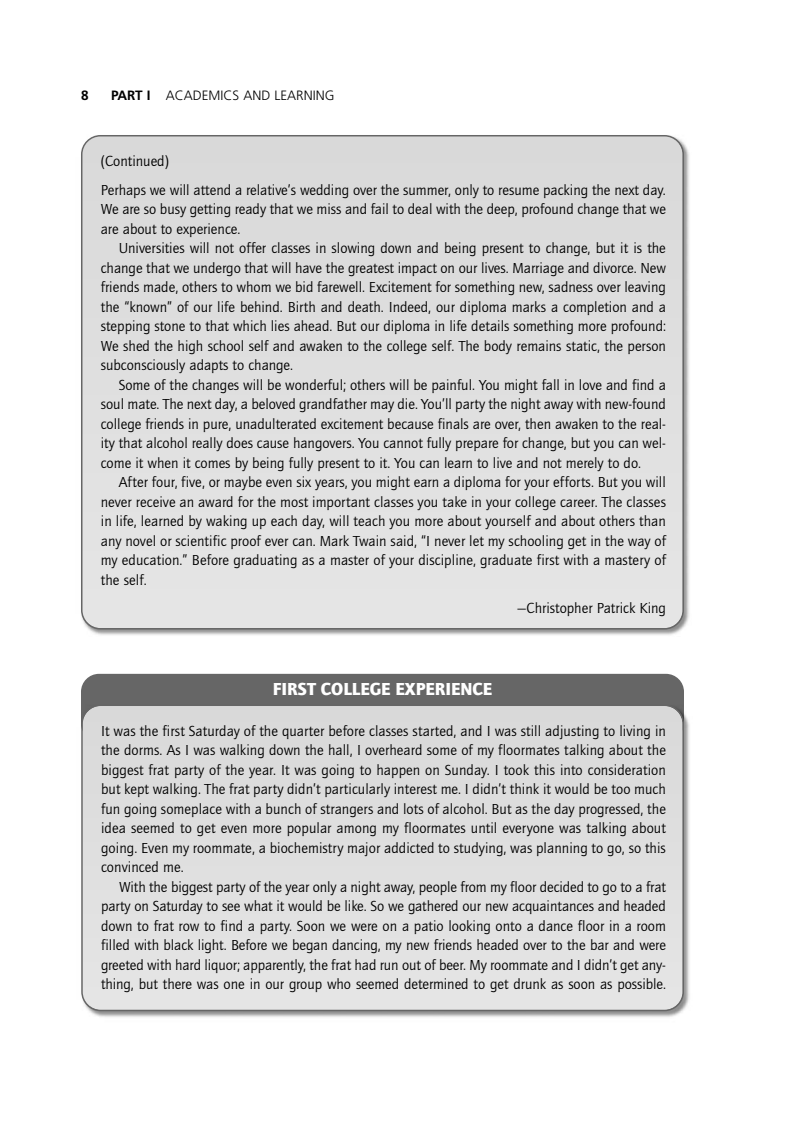
<style>
.page{position:relative;width:810px;height:1134px;background:#fff}
.page>*{position:absolute;margin:0;border:0;box-sizing:border-box;transform-origin:0 0}
.t1{font:900 18px "Quay Sans EF";color:#fff}
.t2{font:15px/28.5px "Quay Sans EF";color:#000}
.t3{font:300 13.5px "Frutiger";color:#000}
.t4{font:700 13.5px "Frutiger";color:#000}
.s1{font-weight:700}
</style>
<div class="page">
<div style="left:81px;top:135px;width:603px;height:495px;background:#dfdfdf"></div>
<div style="left:81px;top:674px;width:603px;height:67px;background:#666;border-radius:18px"></div>
<img style="left:89px;top:713px;width:601px;height:304px">
<div style="left:81px;top:706px;width:603px;height:305px;background:#dfdfdf"></div>
<p class="t4" style="left:81px;top:90px;width:9px">8</p>
<p class="t3" style="left:111px;top:90px;width:225px"><span class="s1">PART I</span> ACADEMICS AND LEARNING</p>
<p class="t2" style="left:101px;top:148px;width:567px">(Continued)<br>Perhaps we will attend a relative’s wedding over the summer, only to resume packing the next day.</p>
<p class="t2" style="left:101px;top:196px;width:567px">We are so busy getting ready that we miss and fail to deal with the deep, profound change that we</p>
<p class="t2" style="left:101px;top:216px;width:141px">are about to experience.</p>
<p class="t2" style="left:119px;top:235px;width:549px">Universities will not offer classes in slowing down and being present to change, but it is the</p>
<p class="t2" style="left:101px;top:255px;width:567px">change that we undergo that will have the greatest impact on our lives. Marriage and divorce. New</p>
<p class="t2" style="left:101px;top:274px;width:567px">friends made, others to whom we bid farewell. Excitement for something new, sadness over leaving</p>
<p class="t2" style="left:101px;top:294px;width:567px">the “known” of our life behind. Birth and death. Indeed, our diploma marks a completion and a</p>
<p class="t2" style="left:101px;top:313px;width:567px">stepping stone to that which lies ahead. But our diploma in life details something more profound:</p>
<p class="t2" style="left:101px;top:333px;width:567px">We shed the high school self and awaken to the college self. The body remains static, the person</p>
<p class="t2" style="left:101px;top:352px;width:194px">subconsciously adapts to change.</p>
<p class="t2" style="left:119px;top:372px;width:549px">Some of the changes will be wonderful; others will be painful. You might fall in love and find a</p>
<p class="t2" style="left:101px;top:391px;width:567px">soul mate. The next day, a beloved grandfather may die. You’ll party the night away with new-found</p>
<p class="t2" style="left:101px;top:411px;width:567px">college friends in pure, unadulterated excitement because finals are over, then awaken to the real-</p>
<p class="t2" style="left:101px;top:430px;width:567px">ity that alcohol really does cause hangovers. You cannot fully prepare for change, but you can wel-</p>
<p class="t2" style="left:101px;top:450px;width:542px">come it when it comes by being fully present to it. You can learn to live and not merely to do.</p>
<p class="t2" style="left:119px;top:469px;width:549px">After four, five, or maybe even six years, you might earn a diploma for your efforts. But you will</p>
<p class="t2" style="left:101px;top:489px;width:567px">never receive an award for the most important classes you take in your college career. The classes</p>
<p class="t2" style="left:101px;top:508px;width:567px">in life, learned by waking up each day, will teach you more about yourself and about others than</p>
<p class="t2" style="left:101px;top:528px;width:567px">any novel or scientific proof ever can. Mark Twain said, “I never let my schooling get in the way of</p>
<p class="t2" style="left:101px;top:547px;width:567px">my education.” Before graduating as a master of your discipline, graduate first with a mastery of</p>
<p class="t2" style="left:101px;top:567px;width:47px">the self.</p>
<p class="t2" style="left:517px;top:595px;width:150px">—Christopher Patrick King</p>
<p class="t1" style="left:273px;top:682px;width:221px">FIRST COLLEGE EXPERIENCE</p>
<p class="t2" style="left:101px;top:718px;width:566px">It was the first Saturday of the quarter before classes started, and I was still adjusting to living in</p>
<p class="t2" style="left:101px;top:737px;width:566px">the dorms. As I was walking down the hall, I overheard some of my floormates talking about the</p>
<p class="t2" style="left:101px;top:757px;width:566px">biggest frat party of the year. It was going to happen on Sunday. I took this into consideration</p>
<p class="t2" style="left:101px;top:776px;width:566px">but kept walking. The frat party didn’t particularly interest me. I didn’t think it would be too much</p>
<p class="t2" style="left:101px;top:796px;width:566px">fun going someplace with a bunch of strangers and lots of alcohol. But as the day progressed, the</p>
<p class="t2" style="left:101px;top:815px;width:566px">idea seemed to get even more popular among my floormates until everyone was talking about</p>
<p class="t2" style="left:101px;top:835px;width:566px">going. Even my roommate, a biochemistry major addicted to studying, was planning to go, so this</p>
<p class="t2" style="left:101px;top:854px;width:84px">convinced me.</p>
<p class="t2" style="left:119px;top:874px;width:548px">With the biggest party of the year only a night away, people from my floor decided to go to a frat</p>
<p class="t2" style="left:101px;top:893px;width:566px">party on Saturday to see what it would be like. So we gathered our new acquaintances and headed</p>
<p class="t2" style="left:101px;top:913px;width:566px">down to frat row to find a party. Soon we were on a patio looking onto a dance floor in a room</p>
<p class="t2" style="left:101px;top:932px;width:566px">filled with black light. Before we began dancing, my new friends headed over to the bar and were</p>
<p class="t2" style="left:101px;top:952px;width:566px">greeted with hard liquor; apparently, the frat had run out of beer. My roommate and I didn’t get any-</p>
<p class="t2" style="left:101px;top:971px;width:566px">thing, but there was one in our group who seemed determined to get drunk as soon as possible.</p>
</div>
